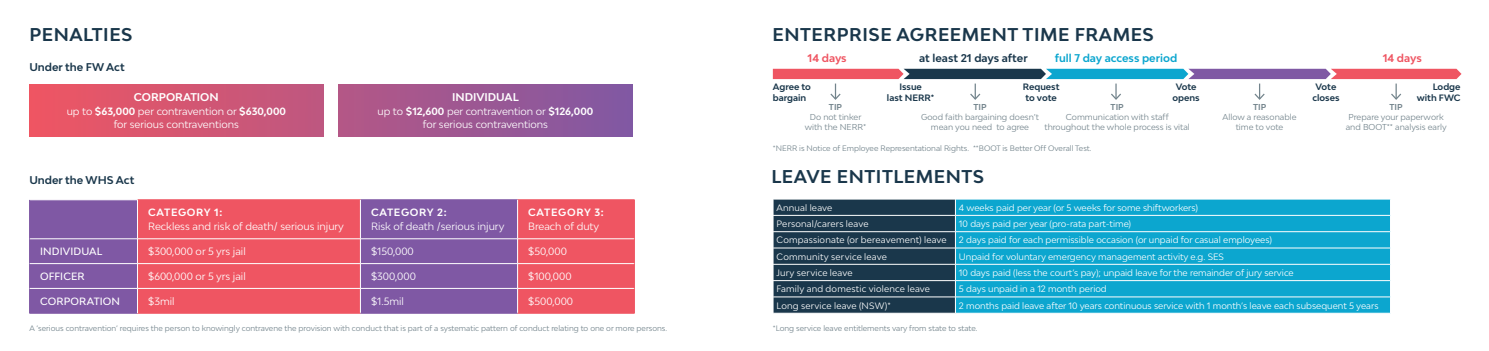
<style>
.page{position:relative;width:1489px;height:351px;background:#fff}
.page>*{position:absolute;margin:0;border:0;box-sizing:border-box;transform-origin:0 0}
.t1{font:700 17.5px "Bw Modelica";letter-spacing:.03em;color:#1a374b}
.t2{font:700 10.62px "Bw Modelica";color:#1a374b}
.t3{font:700 10.62px "Bw Modelica";color:#fff}
.t4{font:700 10.62px "Bw Modelica";color:#0ca6cf}
.t5{font:700 10.62px "Bw Modelica";letter-spacing:-.005em;color:#ef5562}
.t6{font:10px/13.8px "Bw Modelica";color:#fff;text-align:center}
.t7{font:700 10px "Bw Modelica";letter-spacing:.065em;color:#fff}
.t8{font:500 10px "Bw Modelica";letter-spacing:.01em;color:#fff}
.t9{font:8.75px "Bw Modelica";color:#fff}
.t10{font:8.75px "Bw Modelica";letter-spacing:.02em;color:#fff}
.t11{font:700 8.75px/10.5px "Bw Modelica";color:#1a374b;text-align:center}
.t12{font:8.12px/9.8px "Bw Modelica";color:#73848c;text-align:center}
.t13{font:700 8.12px "Bw Modelica";color:#73848c}
.t14{font:7.5px "Bw Modelica";color:#73848c}
.s1{font-weight:700}
</style>
<div class="page">
<div style="left:956px;top:200px;width:434px;height:113px;background:#0ca6cf"></div>
<hr style="left:955px;top:215px;width:435px;height:1px;background:#fff">
<hr style="left:955px;top:231px;width:435px;height:1px;background:#fff">
<hr style="left:955px;top:248px;width:435px;height:1px;background:#fff">
<hr style="left:955px;top:264px;width:435px;height:1px;background:#fff">
<hr style="left:955px;top:280px;width:435px;height:1px;background:#fff">
<hr style="left:955px;top:297px;width:435px;height:1px;background:#fff">
<svg style="left:773px;top:199px;width:183px;height:114px;background:#294457"></svg>
<div style="left:138px;top:200px;width:496px;height:113px;background:#ef5562"></div>
<div style="left:360px;top:200px;width:158px;height:113px;background:#7f58a4"></div>
<hr style="left:29px;top:313px;width:108px;height:1px;background:#7f58a4">
<hr style="left:360px;top:199px;width:157px;height:1px;background:#7f58a4">
<hr style="left:360px;top:238px;width:157px;height:1px;background:#fff">
<hr style="left:517px;top:238px;width:117px;height:1px;background:#fff">
<hr style="left:137px;top:263px;width:223px;height:1px;background:#fff">
<hr style="left:360px;top:263px;width:157px;height:1px;background:#fff">
<hr style="left:517px;top:263px;width:117px;height:1px;background:#fff">
<hr style="left:137px;top:288px;width:223px;height:1px;background:#fff">
<hr style="left:360px;top:288px;width:157px;height:1px;background:#fff">
<hr style="left:517px;top:288px;width:117px;height:1px;background:#fff">
<hr style="left:137px;top:238px;width:223px;height:1px;background:#fff">
<hr style="left:138px;top:199px;width:222px;height:1px;background:#ef5562">
<hr style="left:517px;top:199px;width:117px;height:1px;background:#ef5562">
<hr style="left:360px;top:200px;width:1px;height:38px;background:#fff">
<hr style="left:137px;top:313px;width:223px;height:1px;background:#ef5562">
<hr style="left:360px;top:313px;width:157px;height:1px;background:#7f58a4">
<hr style="left:517px;top:313px;width:117px;height:1px;background:#ef5562">
<hr style="left:634px;top:200px;width:1px;height:39px;background:#ef5562">
<svg style="left:634px;top:239px;width:1px;height:74px"></svg>
<hr style="left:517px;top:200px;width:1px;height:38px;background:#fff">
<svg style="left:29px;top:200px;width:109px;height:113px;background:#835ea7"></svg>
<svg style="left:772px;top:69px;width:689px;height:31px"></svg>
<div style="left:29px;top:85px;width:294px;height:51px;background:linear-gradient(to right,#ef5562,#bd5780)"></div>
<div style="left:338px;top:85px;width:294px;height:51px;background:linear-gradient(to right,#b45786,#8158a3)"></div>
<p class="t1" style="left:29px;top:23px;width:105px">PENALTIES</p>
<p class="t1" style="left:772px;top:23px;width:383px">ENTERPRISE AGREEMENT TIME FRAMES</p>
<p class="t2" style="left:29px;top:60px;width:97px">Under the FW Act</p>
<p class="t3" style="left:134px;top:90px;width:86px">CORPORATION</p>
<p class="t6" style="left:67px;top:104px;width:221px">up to <span class="s1">$63,000</span> per contravention or <span class="s1">$630,000 </span>for serious contraventions</p>
<p class="t2" style="left:29px;top:173px;width:106px">Under the WHS Act</p>
<p class="t7" style="left:148px;top:206px;width:76px">CATEGORY 1:</p>
<p class="t6" style="left:148px;top:219px;width:197px">Reckless and risk of death/ serious injury</p>
<p class="t3" style="left:452px;top:90px;width:68px">INDIVIDUAL</p>
<p class="t6" style="left:377px;top:104px;width:217px">up to <span class="s1">$12,600</span> per contravention or <span class="s1">$126,000 </span>for serious contraventions</p>
<p class="t7" style="left:371px;top:206px;width:77px">CATEGORY 2:</p>
<p class="t6" style="left:371px;top:219px;width:135px">Risk of death /serious injury</p>
<p class="t7" style="left:528px;top:206px;width:77px">CATEGORY 3:</p>
<p class="t6" style="left:528px;top:219px;width:72px">Breach of duty</p>
<p class="t8" style="left:40px;top:245px;width:64px">INDIVIDUAL</p>
<p class="t6" style="left:148px;top:244px;width:99px">$300,000 or 5 yrs jail</p>
<p class="t6" style="left:371px;top:244px;width:44px">$150,000</p>
<p class="t6" style="left:528px;top:244px;width:40px">$50,000</p>
<p class="t8" style="left:40px;top:270px;width:46px">OFFICER</p>
<p class="t6" style="left:148px;top:269px;width:99px">$600,000 or 5 yrs jail</p>
<p class="t6" style="left:371px;top:269px;width:46px">$300,000</p>
<p class="t6" style="left:528px;top:269px;width:45px">$100,000</p>
<p class="t8" style="left:40px;top:294px;width:81px">CORPORATION</p>
<p class="t6" style="left:148px;top:294px;width:28px">$3mil</p>
<p class="t6" style="left:371px;top:294px;width:34px">$1.5mil</p>
<p class="t6" style="left:528px;top:294px;width:46px">$500,000</p>
<p class="t5" style="left:807px;top:51px;width:41px">14 days</p>
<p class="t2" style="left:919px;top:51px;width:110px">at least 21 days after</p>
<p class="t11" style="left:772px;top:82px;width:40px;text-align:left">Agree to bargain</p>
<p class="t4" style="left:1054px;top:51px;width:124px">full 7 day access period</p>
<p class="t5" style="left:1382px;top:51px;width:41px">14 days</p>
<p class="t11" style="left:1022px;top:82px;width:38px">Request to vote</p>
<p class="t11" style="left:1172px;top:82px;width:29px">Vote opens</p>
<p class="t11" style="left:1312px;top:82px;width:29px">Vote closes</p>
<p class="t11" style="left:1416px;top:82px;width:45px;text-align:right">Lodge with FWC</p>
<p class="t11" style="left:886px;top:82px;width:49px">Issue<br>last NERR*</p>
<p class="t13" style="left:828px;top:102px;width:15px">TIP</p>
<p class="t12" style="left:809px;top:112px;width:53px">Do not tinker</p>
<p class="t12" style="left:804px;top:122px;width:63px">with the NERR*</p>
<p class="t13" style="left:973px;top:102px;width:15px">TIP</p>
<p class="t12" style="left:921px;top:112px;width:119px">Good faith bargaining doesn’t mean you need to agree</p>
<p class="t13" style="left:1110px;top:102px;width:15px">TIP</p>
<p class="t12" style="left:1044px;top:112px;width:147px">Communication with staff throughout the whole process is vital</p>
<p class="t13" style="left:1252px;top:102px;width:15px">TIP</p>
<p class="t12" style="left:1222px;top:112px;width:75px">Allow a reasonable</p>
<p class="t12" style="left:1235px;top:122px;width:49px">time to vote</p>
<p class="t13" style="left:1389px;top:102px;width:15px">TIP</p>
<p class="t12" style="left:1348px;top:112px;width:97px">Prepare your paperwork</p>
<p class="t12" style="left:1345px;top:122px;width:102px">and BOOT** analysis early</p>
<p class="t14" style="left:772px;top:143px;width:320px">*NERR is Notice of Employee Representational Rights. **BOOT is Better Off Overall Test.</p>
<p class="t1" style="left:771px;top:165px;width:214px">LEAVE ENTITLEMENTS</p>
<p class="t10" style="left:776px;top:202px;width:57px">Annual leave</p>
<p class="t9" style="left:958px;top:202px;width:240px">4 weeks paid per year (or 5 weeks for some shiftworkers)</p>
<p class="t10" style="left:776px;top:218px;width:93px">Personal/carers leave</p>
<p class="t9" style="left:958px;top:218px;width:174px">10 days paid per year (pro-rata part-time)</p>
<p class="t10" style="left:776px;top:234px;width:172px">Compassionate (or bereavement) leave</p>
<p class="t9" style="left:958px;top:234px;width:314px">2 days paid for each permissible occasion (or unpaid for casual employees)</p>
<p class="t10" style="left:776px;top:250px;width:112px">Community service leave</p>
<p class="t9" style="left:958px;top:250px;width:266px">Unpaid for voluntary emergency management activity e.g. SES</p>
<p class="t9" style="left:776px;top:267px;width:77px">Jury service leave</p>
<p class="t9" style="left:958px;top:267px;width:336px">10 days paid (less the court’s pay); unpaid leave for the remainder of jury service</p>
<p class="t10" style="left:776px;top:283px;width:155px">Family and domestic violence leave</p>
<p class="t9" style="left:958px;top:283px;width:149px">5 days unpaid in a 12 month period</p>
<p class="t10" style="left:776px;top:299px;width:116px">Long service leave (NSW)*</p>
<p class="t9" style="left:958px;top:299px;width:421px">2 months paid leave after 10 years continuous service with 1 month’s leave each subsequent 5 years</p>
<p class="t14" style="left:29px;top:324px;width:639px">A ‘serious contravention’ requires the person to knowingly contravene the provision with conduct that is part of a systematic pattern of conduct relating to one or more persons.</p>
<p class="t14" style="left:772px;top:324px;width:206px">*Long service leave entitlements vary from state to state.</p>
</div>
